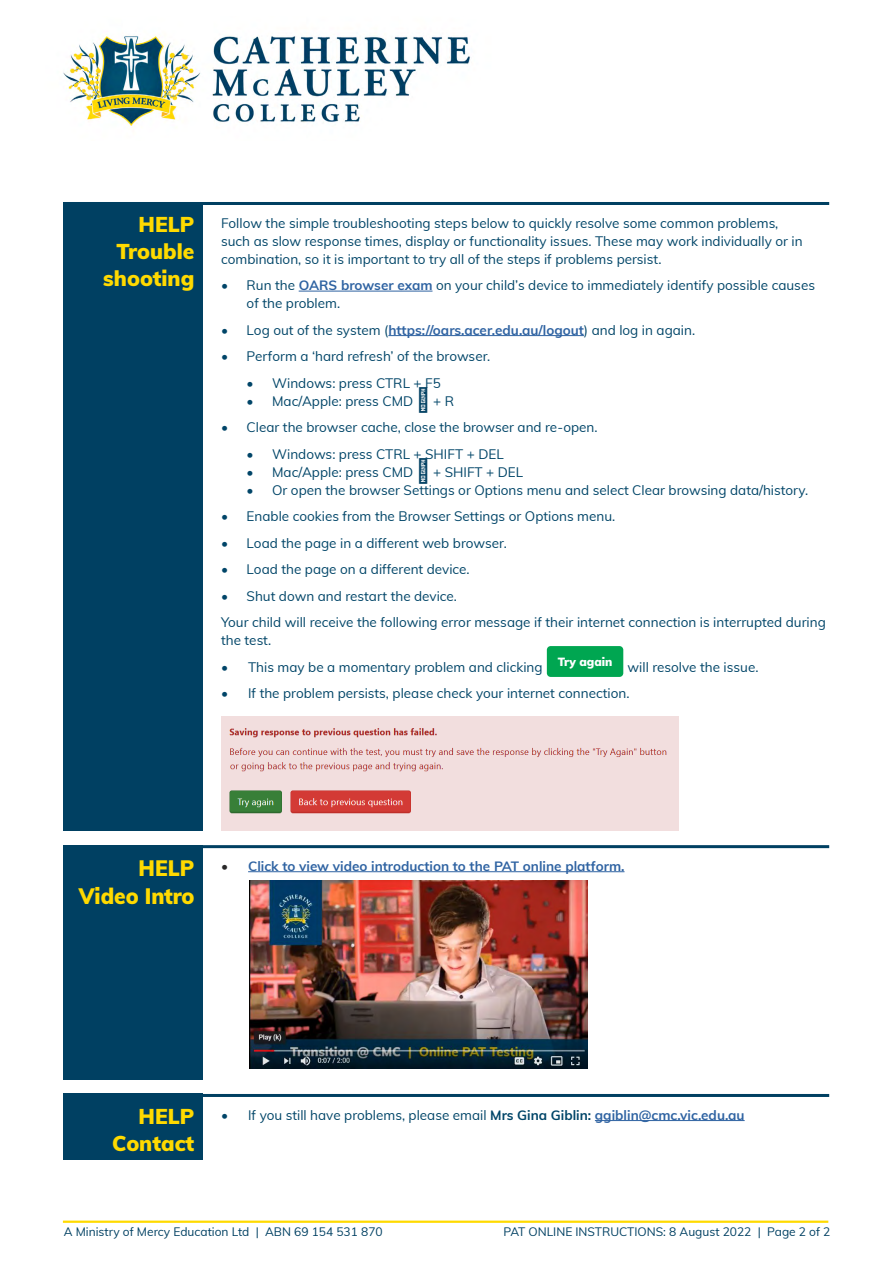
<style>
.page{position:relative;width:893px;height:1263px;background:#fff}
.page>*{position:absolute;margin:0;border:0;box-sizing:border-box;transform-origin:0 0}
.t1{font:900 21.9px "Muli";color:#ffda00;scale:.96 1}
.t2{font:900 21px/27px "Muli";color:#ffda00;text-align:right}
.t3{font:13.5px/18px "Muli";color:#004568}
.t4{font:700 13.5px "Muli";color:#2f63a2}
.t5{font:12px "Muli";color:#004062}
.t6{font:900 11.55px "Muli";color:#fff}
.s1{font-weight:700;color:#2f63a2}
.s2{font-size:27px;color:#004062}
.s3{font-weight:700}
</style>
<div class="page">
<hr style="left:299px;top:291px;width:133px;height:1px;background:#2f63a2">
<hr style="left:388px;top:335px;width:196px;height:1px;background:#2f63a2">
<hr style="left:64px;top:202px;width:765px;height:3px;background:#004062">
<div style="left:64px;top:202px;width:139px;height:628px;background:#004062"></div>
<div style="left:547px;top:646px;width:76px;height:31px;background:#00a651;border-radius:4px"></div>
<img style="left:221px;top:717px;width:458px;height:113px">
<img style="left:63px;top:35px;width:407px;height:91px">
<hr style="left:63px;top:1220px;width:765px;height:3px;background:#ffda00">
<hr style="left:595px;top:1120px;width:150px;height:1px;background:#2f63a2">
<hr style="left:64px;top:1094px;width:765px;height:3px;background:#004062">
<div style="left:64px;top:1094px;width:139px;height:66px;background:#004062"></div>
<hr style="left:248px;top:871px;width:376px;height:1px;background:#2f63a2">
<hr style="left:64px;top:845px;width:765px;height:3px;background:#004062">
<div style="left:64px;top:845px;width:139px;height:234px;background:#004062"></div>
<img style="left:249px;top:881px;width:338px;height:188px">
<h2 class="t2" style="left:103px;top:210px;width:93px">HELP<br>Trouble shooting</h2>
<p class="t3" style="left:221px;top:213px;width:583px">Follow the simple troubleshooting steps below to quickly resolve some common problems, such as slow response times, display or functionality issues. These may work individually or in combination, so it is important to try all of the steps if problems persist.</p>
<p class="t3" style="left:247px;top:276px;width:570px;text-indent:-26px">• Run the <span class="s1">OARS browser exam</span> on your child’s device to immediately identify possible causes of the problem.</p>
<p class="t3" style="left:221px;top:320px;width:476px">• Log out of the system (<span class="s1">https://oars.acer.edu.au/logout</span>) and log in again.</p>
<p class="t3" style="left:221px;top:347px;width:271px">• Perform a ‘hard refresh’ of the browser.</p>
<p class="t3" style="left:247px;top:373px;width:196px">• Windows: press CTRL + F5</p>
<p class="t3" style="left:247px;top:391px;width:209px">• Mac/Apple: press CMD <span class="s2">⌘</span> + R</p>
<p class="t3" style="left:221px;top:418px;width:378px">• Clear the browser cache, close the browser and re-open.</p>
<p class="t3" style="left:247px;top:444px;width:259px">• Windows: press CTRL + SHIFT + DEL</p>
<p class="t3" style="left:247px;top:462px;width:278px">• Mac/Apple: press CMD <span class="s2">⌘</span> + SHIFT + DEL</p>
<p class="t3" style="left:247px;top:480px;width:563px">• Or open the browser Settings or Options menu and select Clear browsing data/history.</p>
<p class="t3" style="left:221px;top:507px;width:396px">• Enable cookies from the Browser Settings or Options menu.</p>
<p class="t3" style="left:221px;top:533px;width:287px">• Load the page in a different web browser.</p>
<p class="t3" style="left:221px;top:560px;width:250px">• Load the page on a different device.</p>
<p class="t3" style="left:221px;top:582px;width:606px;line-height:26.5px">• Shut down and restart the device.<br>Your child will receive the following error message if their internet connection is interrupted during</p>
<p class="t3" style="left:221px;top:631px;width:52px">the test.</p>
<p class="t3" style="left:221px;top:657px;width:323px">• This may be a momentary problem and clicking</p>
<p class="t3" style="left:627px;top:657px;width:132px">will resolve the issue.</p>
<p class="t3" style="left:221px;top:684px;width:410px">• If the problem persists, please check your internet connection.</p>
<p class="t6" style="left:558px;top:653px;width:56px">Try again</p>
<h1 class="t1" style="left:139px;top:852px;width:95px">HELP <sup>•</sup></h1>
<p class="t4" style="left:248px;top:856px;width:378px">Click to view video introduction to the PAT online platform.</p>
<h1 class="t1" style="left:79px;top:880px;width:122px">Video Intro</h1>
<h2 class="t2" style="left:139px;top:1101px;width:57px">HELP</h2>
<p class="t3" style="left:221px;top:1105px;width:525px">• If you still have problems, please email <span class="s3">Mrs Gina Giblin:</span> <span class="s1">ggiblin@cmc.vic.edu.au</span></p>
<h2 class="t2" style="left:112px;top:1128px;width:84px">Contact</h2>
<p class="t5" style="left:64px;top:1222px;width:320px">A Ministry of Mercy Education Ltd | ABN 69 154 531 870</p>
<p class="t5" style="left:503px;top:1222px;width:328px">PAT ONLINE INSTRUCTIONS: 8 August 2022 | Page 2 of 2</p>
</div>
